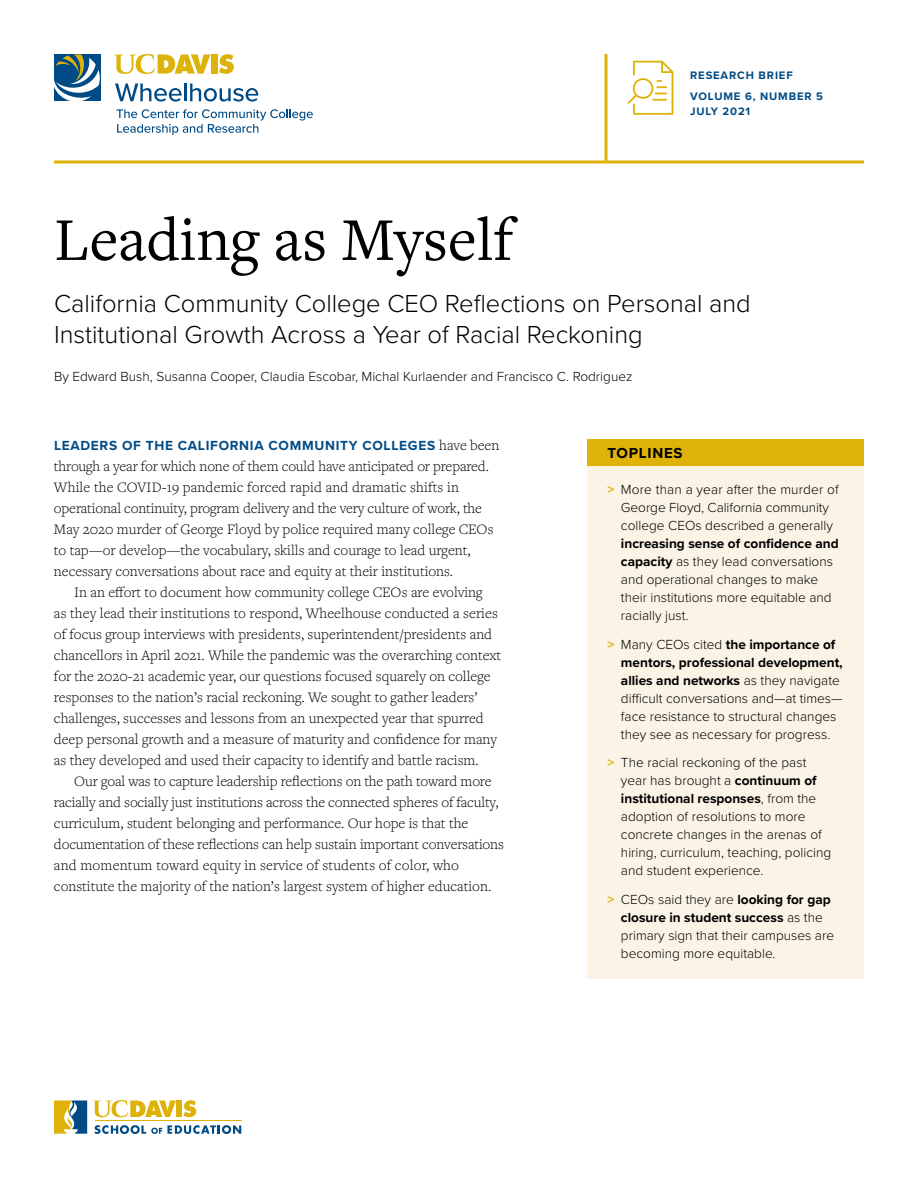
<style>
.page{position:relative;width:918px;height:1188px;background:#fff}
.page>*{position:absolute;margin:0;border:0;box-sizing:border-box;transform-origin:0 0}
.t1{font:63px "Freight Text Pro";color:#000}
.t2{font:300 25.5px/31.5px "Proxima Nova";color:#000}
.t3{font:300 15px/21px "Freight Text Pro";color:#000}
.t4{font:700 15px "Proxima Nova";letter-spacing:.05em;color:#000}
.t5{font:300 13.65px/18px "Proxima Nova";color:#000}
.t6{font:700 13.65px "Proxima Nova";letter-spacing:.05em;color:#004b85}
.t7{font:700 11.25px/21px "Proxima Nova";letter-spacing:.075em;color:#004b85}
.s1{font-family:"Freight Text Pro";font-weight:300;font-size:15px;color:#000}
.s2{font-weight:700;color:#deb209}
.s3{font-weight:700}
</style>
<div class="page">
<svg style="left:184px;top:1100px;width:12px;height:17px"></svg>
<div style="left:177px;top:1101px;width:5px;height:16px;background:#deb209"></div>
<svg style="left:93px;top:1100px;width:83px;height:17px"></svg>
<hr style="left:95px;top:1121px;width:146px;height:1px;background:#deb209">
<svg style="left:94px;top:1125px;width:147px;height:9px"></svg>
<svg style="left:54px;top:1100px;width:33px;height:34px"></svg>
<svg style="left:54px;top:160px;width:810px;height:4px;background:#e6c546"></svg>
<svg style="left:604px;top:54px;width:4px;height:108px"></svg>
<svg style="left:628px;top:61px;width:45px;height:54px"></svg>
<div style="left:54px;top:54px;width:47px;height:47px;background:#004b85"></div>
<svg style="left:54px;top:54px;width:46px;height:47px"></svg>
<svg style="left:115px;top:83px;width:67px;height:19px"></svg>
<hr style="left:184px;top:83px;width:3px;height:18px;background:#004b85">
<svg style="left:190px;top:83px;width:68px;height:19px"></svg>
<svg style="left:117px;top:109px;width:196px;height:26px"></svg>
<svg style="left:219px;top:54px;width:15px;height:20px"></svg>
<div style="left:211px;top:54px;width:7px;height:20px;background:#deb209"></div>
<svg style="left:114px;top:54px;width:96px;height:20px"></svg>
<div style="left:587px;top:439px;width:277px;height:540px;background:#fbf4e6"></div>
<div style="left:587px;top:439px;width:277px;height:27px;background:#deb209"></div>
<p class="t7" style="left:690px;top:64px;width:134px">RESEARCH BRIEF<br>VOLUME 6, NUMBER 5</p>
<p class="t7" style="left:690px;top:100px;width:62px">JULY 2021</p>
<h1 class="t1" style="left:54px;top:198px;width:461px">Leading as Myself</h1>
<h2 class="t2" style="left:54px;top:286px;width:698px">California Community College CEO Reflections on Personal and<br>Institutional Growth Across a Year of Racial Reckoning</h2>
<p class="t5" style="left:54px;top:367px;width:580px">By Edward Bush, Susanna Cooper, Claudia Escobar, Michal Kurlaender and Francisco C. Rodriguez</p>
<p class="t6" style="left:54px;top:435px;width:447px">LEADERS OF THE CALIFORNIA COMMUNITY COLLEGES <span class="s1">have been</span></p>
<p class="t3" style="left:54px;top:455px;width:441px">through a year for which none of them could have anticipated or prepared.<br>While the COVID-19 pandemic forced rapid and dramatic shifts in operational continuity, program delivery and the very culture of work, the May 2020 murder of George Floyd by police required many college CEOs to tap—or develop—the vocabulary, skills and courage to lead urgent, necessary conversations about race and equity at their institutions.</p>
<p class="t3" style="left:54px;top:581px;width:449px;text-indent:20px">In an effort to document how community college CEOs are evolving<br>as they lead their institutions to respond, Wheelhouse conducted a series of focus group interviews with presidents, superintendent/presidents and chancellors in April 2021. While the pandemic was the overarching context for the 2020-21 academic year, our questions focused squarely on college responses to the nation’s racial reckoning. We sought to gather leaders’ challenges, successes and lessons from an unexpected year that spurred deep personal growth and a measure of maturity and confidence for many as they developed and used their capacity to identify and battle racism.</p>
<p class="t3" style="left:54px;top:770px;width:451px;text-indent:20px">Our goal was to capture leadership reflections on the path toward more racially and socially just institutions across the connected spheres of faculty, curriculum, student belonging and performance. Our hope is that the documentation of these reflections can help sustain important conversations and momentum toward equity in service of students of color, who constitute the majority of the nation’s largest system of higher education.</p>
<p class="t4" style="left:608px;top:442px;width:77px">TOPLINES</p>
<p class="t5" style="left:608px;top:480px;width:233px;text-align:center"><span class="s2">&gt;</span> More than a year after the murder of<br>George Floyd, California community college CEOs described a generally</p>
<p class="t5" style="left:621px;top:534px;width:219px"><span class="s3">increasing sense of confidence and capacity</span> as they lead conversations and operational changes to make their institutions more equitable and racially just.</p>
<p class="t5" style="left:621px;top:634px;width:223px;text-indent:-13px"><span class="s2">&gt;</span> Many CEOs cited <span class="s3">the importance of mentors, professional development, allies and networks</span> as they navigate difficult conversations and—at times— face resistance to structural changes they see as necessary for progress.</p>
<p class="t5" style="left:621px;top:753px;width:212px;text-indent:-13px"><span class="s2">&gt;</span> The racial reckoning of the past year has brought a <span class="s3">continuum of institutional responses</span>, from the adoption of resolutions to more concrete changes in the arenas of hiring, curriculum, teaching, policing and student experience.</p>
<p class="t5" style="left:621px;top:890px;width:215px;text-indent:-13px"><span class="s2">&gt;</span> CEOs said they are <span class="s3">looking for gap closure in student success</span> as the primary sign that their campuses are becoming more equitable.</p>
</div>
